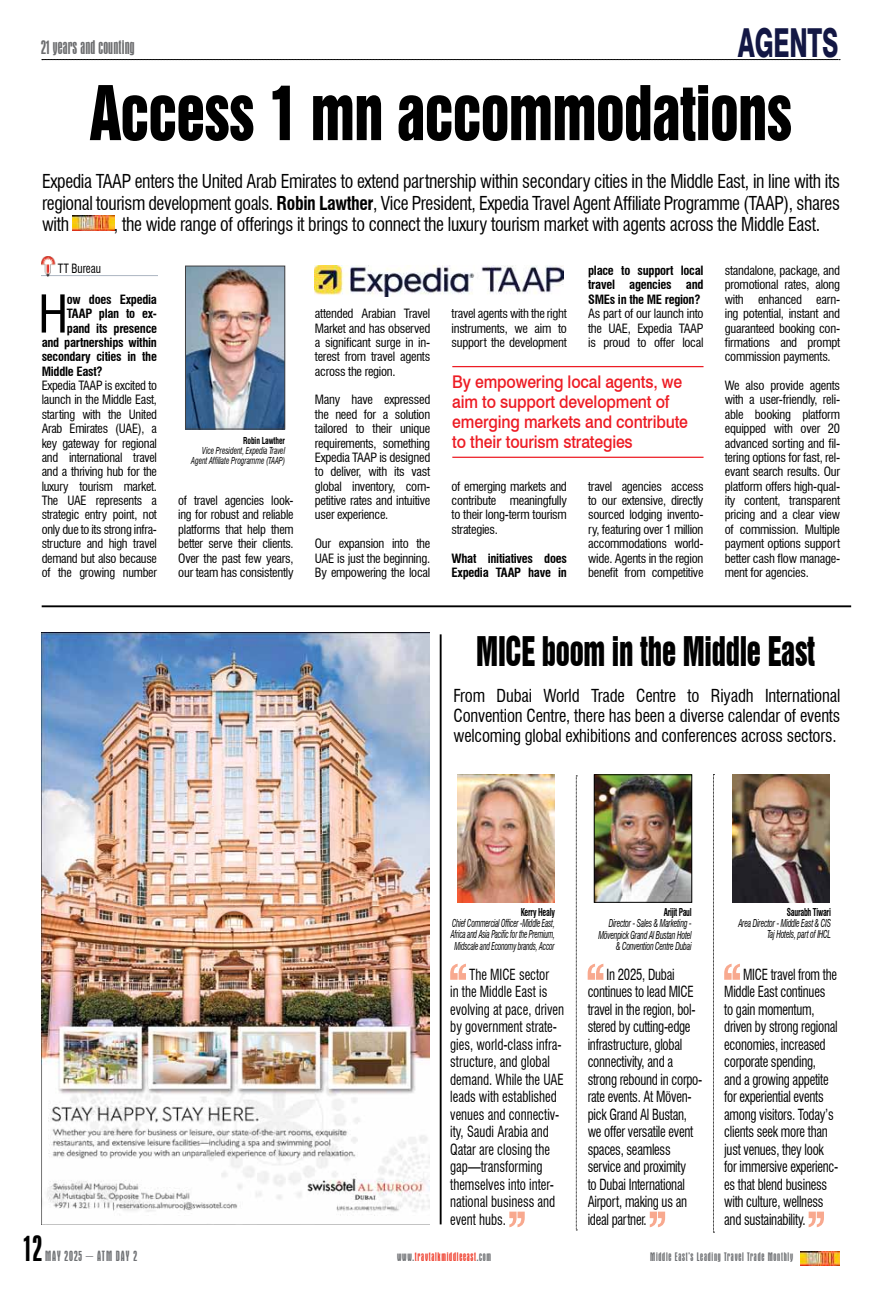
<style>
.page{position:relative;width:876px;height:1290px;background:#fff}
.page>*{position:absolute;margin:0;border:0;box-sizing:border-box;transform-origin:0 0}
.t1{font:68.75px "Swiss 921 BT Regular A";letter-spacing:-.01em;color:#000;scale:.85 1}
.t2{font:condensed 50.75px "Swiss 721 BT";color:#000}
.t3{font:800 40px "Swiss 721 BT";letter-spacing:-.01em;color:#131744;scale:.6 1}
.t4{font:37.5px "Swiss 921 BT Regular A";letter-spacing:-.01em;color:#000;scale:.77 1}
.t5{font:condensed 37.5px "Aurora BT";color:#000}
.t6{font:condensed 20px "Aurora BT";letter-spacing:.01em;color:#6d6e70}
.t7{font:condensed 18.75px/21.2px "Swiss 721 BT";letter-spacing:-.02em;color:#000;text-align:justify;scale:.95 1}
.t8{font:condensed 17.5px/20px "Swiss 721 BT";letter-spacing:-.01em;color:#000;text-align:justify;scale:.95 1}
.t9{font:500 17.5px/20px "Swiss 721 BT";letter-spacing:-.01em;color:#ed1c24;scale:.9 1}
.t10{font:condensed 15px/17.5px "Swiss 721 BT";letter-spacing:-.02em;color:#000;scale:.85 1}
.t11{font:condensed 15px/17.5px "Swiss 721 BT";color:#000;scale:.85 1}
.t12{font:condensed 15px "Aurora BT";letter-spacing:.06em;color:#6e7073}
.t13{font:condensed 12.5px/14.4px "Swiss 721 BT";letter-spacing:-.02em;color:#000;text-align:justify}
.t14{font:700 condensed 12.5px/14.4px "Swiss 721 BT";letter-spacing:-.02em;color:#000}
.t15{font:condensed 12.5px "Aurora BT";letter-spacing:.06em;color:#6e7073}
.t16{font:condensed 12.5px "Aurora BT";letter-spacing:.06em;color:#ef402f}
.t17{font:condensed 12.5px "Swiss 721 BT";letter-spacing:-.02em;color:#000;scale:.9 1}
.t18{font:italic condensed 10.62px/11.2px "Swiss 721 BT";letter-spacing:-.03em;color:#000;text-align:right;scale:.74 1}
.t19{font:italic condensed 10.62px/11.2px "Swiss 721 BT";letter-spacing:-.03em;color:#000;text-align:center;scale:.7 1}
.t20{font:700 condensed 10.62px "Swiss 721 BT";letter-spacing:-.03em;color:#000;scale:.74 1}
.t21{font:italic condensed 9.38px/10px "Swiss 721 BT";letter-spacing:-.01em;color:#000;text-align:right;scale:.8 1}
.t22{font:700 condensed 9.38px "Swiss 721 BT";letter-spacing:-.01em;color:#000;scale:.8 1}
.s1{font-weight:700}
.s2{color:#6e7073}
</style>
<div class="page">
<svg style="left:42px;top:59px;width:797px;height:1px"></svg>
<img style="left:800px;top:1251px;width:39px;height:14px">
<img style="left:73px;top:216px;width:41px;height:15px">
<img style="left:42px;top:256px;width:115px;height:21px">
<hr style="left:452px;top:366px;width:251px;height:1px;background:#ed1c24">
<hr style="left:452px;top:457px;width:251px;height:1px;background:#ed1c24">
<img style="left:187px;top:268px;width:96px;height:159px">
<div style="left:185px;top:266px;width:100px;height:163px;border:1px solid #404042"></div>
<img style="left:314px;top:266px;width:249px;height:30px">
<img style="left:41px;top:633px;width:388px;height:591px">
<hr style="left:42px;top:605px;width:808px;height:2px;background:#000">
<hr style="left:439px;top:634px;width:2px;height:590px;background:#000">
<svg style="left:575px;top:775px;width:2px;height:455px"></svg>
<svg style="left:713px;top:774px;width:1px;height:459px"></svg>
<svg style="left:450px;top:964px;width:16px;height:16px"></svg>
<svg style="left:509px;top:1211px;width:15px;height:16px"></svg>
<svg style="left:587px;top:964px;width:16px;height:16px"></svg>
<svg style="left:649px;top:1211px;width:16px;height:16px"></svg>
<svg style="left:724px;top:964px;width:15px;height:16px"></svg>
<svg style="left:808px;top:1211px;width:15px;height:16px"></svg>
<img style="left:457px;top:774px;width:97px;height:128px">
<img style="left:596px;top:776px;width:93px;height:124px">
<div style="left:594px;top:774px;width:97px;height:128px;border:1px solid #000"></div>
<img style="left:732px;top:774px;width:97px;height:128px">
<h3 class="t6" style="left:41px;top:37px;width:95px">21 years and counting</h3>
<h3 class="t3" style="left:737px;top:18px;width:169px">AGENTS</h3>
<h1 class="t1" style="left:90px;top:68px;width:827px">Access 1 mn accommodations</h1>
<p class="t7" style="left:42px;top:171px;width:841px">Expedia TAAP enters the United Arab Emirates to extend partnership within secondary cities in the Middle East, in line with its regional tourism development goals. <span class="s1">Robin Lawther</span>, Vice President, Expedia Travel Agent Affiliate Programme (TAAP), shares with</p>
<h3 class="t7" style="left:114px;top:213px;width:744px">, the wide range of offerings it brings to connect the luxury tourism market with agents across the Middle East.</h3>
<p class="t17" style="left:58px;top:261px;width:49px">TT Bureau</p>
<h2 class="t2" style="left:38px;top:284px;width:31px">H</h2>
<p class="t14" style="left:67px;top:292px;width:92px">ow does Expedia</p>
<p class="t14" style="left:67px;top:306px;width:92px">TAAP plan to ex-</p>
<p class="t14" style="left:67px;top:321px;width:92px">pand its presence</p>
<p class="t14" style="left:42px;top:335px;width:117px">and partnerships within</p>
<p class="t14" style="left:42px;top:350px;width:117px">secondary cities in the</p>
<p class="t14" style="left:42px;top:364px;width:62px">Middle East?</p>
<p class="t13" style="left:42px;top:378px;width:117px">Expedia TAAP is excited to launch in the Middle East, starting with the United Arab Emirates (UAE), a key gateway for regional and international travel and a thriving hub for the luxury tourism market.<br>The UAE represents a strategic entry point, not only due to its strong infra&shy;structure and high travel demand but also because of the growing number</p>
<p class="t14" style="left:588px;top:263px;width:117px;text-align:justify">place to support local travel agencies and SMEs in the ME region?</p>
<p class="t13" style="left:588px;top:306px;width:117px">As part of our launch into the UAE, Expedia TAAP is proud to offer local</p>
<p class="t13" style="left:451px;top:306px;width:117px">travel agents with the right instruments, we aim to support the development</p>
<p class="t13" style="left:315px;top:306px;width:117px">attended Arabian Travel Market and has observed a significant surge in in&shy;terest from travel agents across the region.</p>
<p class="t13" style="left:315px;top:393px;width:117px">Many have expressed the need for a solution tailored to their unique requirements, something Expedia TAAP is designed to deliver, with its vast global inventory, com&shy;petitive rates and intuitive user experience.</p>
<p class="t13" style="left:315px;top:536px;width:117px">Our expansion into the UAE is just the beginning.<br>By empowering the local</p>
<h3 class="t9" style="left:452px;top:372px;width:263px">By empowering local agents, we aim to support development of emerging markets and contribute</h3>
<p class="t22" style="left:243px;top:435px;width:54px">Robin Lawther</p>
<h3 class="t9" style="left:452px;top:432px;width:202px">to their tourism strategies</h3>
<p class="t21" style="left:191px;top:445px;width:119px">Vice President, Expedia Travel<br>Agent Affiliate Programme (TAAP)</p>
<p class="t13" style="left:451px;top:479px;width:117px">of emerging markets and contribute meaningfully to their long-term tourism strategies.</p>
<p class="t14" style="left:451px;top:551px;width:117px">What initiatives does<br>Expedia TAAP have in</p>
<p class="t13" style="left:588px;top:479px;width:117px">travel agencies access to our extensive, directly sourced lodging invento&shy;ry, featuring over 1 million accommodations world&shy;wide. Agents in the region benefit from competitive</p>
<p class="t13" style="left:178px;top:493px;width:117px">of travel agencies look&shy;ing for robust and reliable platforms that help them better serve their clients.<br>Over the past few years, our team has consistently</p>
<p class="t13" style="left:724px;top:263px;width:117px">standalone, package, and promotional rates, along with enhanced earn&shy;ing potential, instant and guaranteed booking con&shy;firmations and prompt commission payments.</p>
<p class="t13" style="left:724px;top:378px;width:117px">We also provide agents with a user-friendly, reli&shy;able booking platform equipped with over 20 advanced sorting and fil&shy;tering options for fast, rel&shy;evant search results. Our platform offers high-qual&shy;ity content, transparent pricing and a clear view of commission. Multiple payment options support better cash flow manage&shy;ment for agencies.</p>
<h3 class="t4" style="left:476px;top:626px;width:441px">MICE boom in the Middle East</h3>
<h3 class="t8" style="left:453px;top:685px;width:408px">From Dubai World Trade Centre to Riyadh International Convention Centre, there has been a diverse calendar of events welcoming global exhibitions and conferences across sectors.</h3>
<p class="t20" style="left:520px;top:905px;width:48px">Kerry Healy</p>
<p class="t19" style="left:450px;top:917px;width:150px">Chief Commercial Officer -Middle East,<br>Africa and Asia Pacific for the Premium,<br>Midscale and Economy brands, Accor</p>
<p class="t20" style="left:663px;top:906px;width:39px">Arijit Paul</p>
<p class="t18" style="left:598px;top:918px;width:128px">Director - Sales &amp; Marketing -<br>Mövenpick Grand Al Bustan Hotel &amp; Convention Centre Dubai</p>
<p class="t20" style="left:786px;top:905px;width:61px">Saurabh Tiwari</p>
<p class="t18" style="left:738px;top:917px;width:126px">Area Director - Middle East &amp; CIS<br>Taj Hotels, part of IHCL</p>
<p class="t11" style="left:450px;top:965px;width:135px;text-indent:19px">The MICE sector<br>in the Middle East is evolving at pace, driven by government strate&shy;gies, world-class infra&shy;structure, and global demand. While the UAE leads with established venues and connectiv&shy;ity, Saudi Arabia and<br>Qatar are closing the gap—transforming themselves into inter&shy;national business and event hubs.</p>
<p class="t10" style="left:587px;top:965px;width:136px;text-indent:19px">In 2025, Dubai continues to lead MICE travel in the region, bol&shy;stered by cutting-edge infrastructure, global connectivity, and a strong rebound in corpo&shy;rate events. At Möven&shy;pick Grand Al Bustan, we offer versatile event spaces, seamless service and proximity<br>to Dubai International<br>Airport, making us an ideal partner.</p>
<p class="t10" style="left:724px;top:965px;width:136px;text-indent:19px">MICE travel from the<br>Middle East continues<br>to gain momentum, driven by strong regional economies, increased corporate spending,<br>and a growing appetite for experiential events among visitors. Today’s clients seek more than just venues, they look for immersive experienc&shy;es that blend business with culture, wellness and sustainability.</p>
<h3 class="t5" style="left:24px;top:1228px;width:20px">12</h3>
<p class="t12" style="left:45px;top:1248px;width:93px">MAY 2025 – ATM DAY 2</p>
<p class="t16" style="left:397px;top:1250px;width:96px"><span class="s2">www.</span>travtalkmiddleeast<span class="s2">.com</span></p>
<p class="t15" style="left:650px;top:1250px;width:144px">Middle East’s Leading Travel Trade Monthly</p>
</div>
